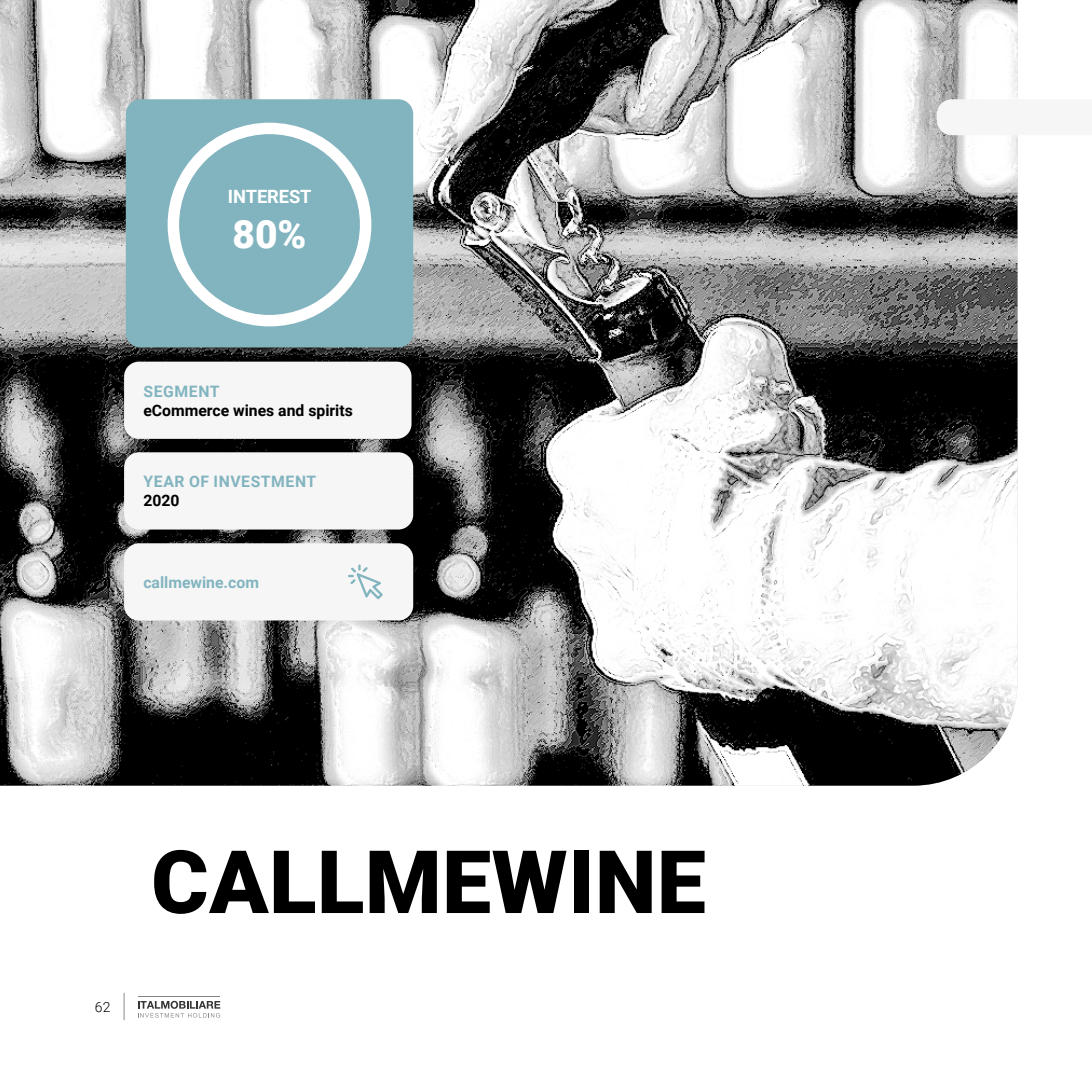
<style>
.page{position:relative;width:1092px;height:1092px;background:#fff}
.page>*{position:absolute;margin:0;border:0;box-sizing:border-box;transform-origin:0 0}
.t1{font:900 87.5px "Roboto";letter-spacing:.005em;color:#000}
.t2{font:900 39.02px "Roboto";color:#fff}
.t3{font:700 18.38px "Roboto";letter-spacing:-.005em;color:#fff}
.t4{font:700 15.75px "Roboto";color:#000}
.t5{font:700 15.75px "Roboto";letter-spacing:.035em;color:#82b4bf}
.t6{font:700 15.75px "Roboto";color:#82b4bf}
.t7{font:300 14px "Roboto";color:#000}
</style>
<div class="page">
<svg style="left:124px;top:993px;width:1px;height:27px"></svg>
<hr style="left:138px;top:996px;width:81px;height:1px;background:#828683">
<svg style="left:138px;top:1000px;width:82px;height:17px"></svg>
<img style="left:0;top:0;width:1017px;height:785px">
<div style="left:936px;top:99px;width:82px;height:36px;background:#f6f6f6"></div>
<div style="left:124px;top:361px;width:287px;height:78px;background:#f6f6f6;border-radius:15px"></div>
<div style="left:126px;top:99px;width:287px;height:248px;background:#82b4bf;border-radius:15px"></div>
<div style="left:124px;top:452px;width:289px;height:77px;background:#f6f6f6;border-radius:15px"></div>
<div style="left:124px;top:543px;width:289px;height:77px;background:#f6f6f6;border-radius:15px"></div>
<svg style="left:348px;top:564px;width:35px;height:35px"></svg>
<div style="left:168px;top:123px;width:203px;height:203px;border:11px solid #fff;border-radius:50%"></div>
<p class="t3" style="left:228px;top:183px;width:85px">INTEREST</p>
<h2 class="t2" style="left:232px;top:207px;width:76px">80%</h2>
<p class="t5" style="left:144px;top:380px;width:77px">SEGMENT</p>
<p class="t4" style="left:143px;top:399px;width:211px">eCommerce wines and spirits</p>
<p class="t5" style="left:144px;top:470px;width:174px">YEAR OF INVESTMENT</p>
<p class="t4" style="left:143px;top:490px;width:38px">2020</p>
<p class="t6" style="left:143px;top:571px;width:117px">callmewine.com</p>
<p class="t7" style="left:95px;top:996px;width:17px">62</p>
<h1 class="t1" style="left:151px;top:820px;width:556px">CALLMEWINE</h1>
</div>
